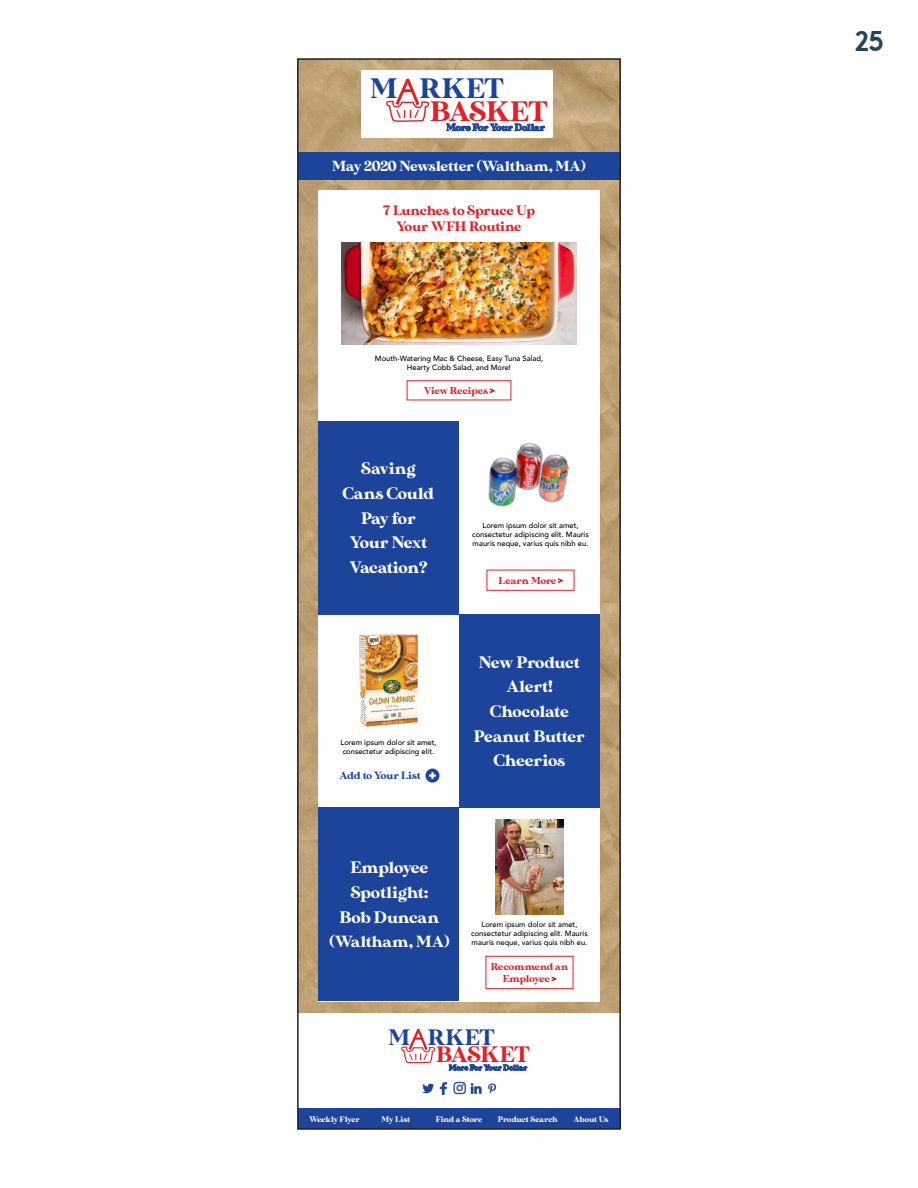
<style>
.page{position:relative;width:918px;height:1188px;background:#fff}
.page>*{position:absolute;margin:0;border:0;box-sizing:border-box;transform-origin:0 0}
.t1{font:28.5px "A Pompadour Bold Sample";color:#264653}
.t2{font:28.05px "MADE Sunflower";letter-spacing:-.02em;color:#e41f25}
.t3{font:28.05px "MADE Sunflower";color:#1d449b}
.t4{font:22.35px "MADE Sunflower";letter-spacing:-.02em;color:#e41f25}
.t5{font:22.35px "MADE Sunflower";color:#1d449b}
.t6{font:16.65px/24.8px "MADE Sunflower";color:#fff;text-align:center}
.t7{font:16.05px "MADE Sunflower";letter-spacing:-.01em;color:#fff}
.t8{font:14.55px "MADE Sunflower";letter-spacing:-.01em;color:#fff}
.t9{font:13.65px/16.4px "MADE Sunflower";color:#e41f25;text-align:center}
.t10{font:10.5px "MADE Sunflower";color:#1d449b}
.t11{font:10.05px/12.1px "MADE Sunflower";color:#e41f25;text-align:center}
.t12{font:9.6px "MADE Sunflower";color:#1d449b}
.t13{font:8.1px "MADE Sunflower";color:#fff}
.t14{font:8.1px "MADE Sunflower";letter-spacing:-.02em;color:#fff}
.t15{font:7.65px "MADE Sunflower";color:#1d449b}
.t16{font:500 7.5px/9px "Avenir";color:#000;text-align:center}
</style>
<div class="page">
<img style="left:300px;top:61px;width:318px;height:92px">
<div style="left:362px;top:70px;width:191px;height:68px;background:#fff"></div>
<svg style="left:386px;top:78px;width:44px;height:44px"></svg>
<svg style="left:446px;top:124px;width:99px;height:7px"></svg>
<img style="left:300px;top:180px;width:318px;height:833px">
<div style="left:318px;top:190px;width:282px;height:811px;background:#fff"></div>
<div style="left:298px;top:153px;width:322px;height:27px;background:#1d449b"></div>
<div style="left:318px;top:421px;width:141px;height:194px;background:#1d449b"></div>
<div style="left:318px;top:808px;width:141px;height:193px;background:#1d449b"></div>
<div style="left:459px;top:615px;width:141px;height:193px;background:#1d449b"></div>
<svg style="left:489px;top:388px;width:6px;height:5px"></svg>
<div style="left:407px;top:380px;width:104px;height:20px;border:1px solid #e41f25"></div>
<img style="left:341px;top:242px;width:236px;height:102px">
<img style="left:488px;top:442px;width:81px;height:65px">
<svg style="left:558px;top:578px;width:5px;height:5px"></svg>
<div style="left:486px;top:570px;width:89px;height:21px;border:1px solid #e41f25"></div>
<img style="left:359px;top:634px;width:59px;height:93px">
<div style="left:425px;top:769px;width:14px;height:14px;background:#1d449b;border-radius:50%"></div>
<svg style="left:429px;top:772px;width:7px;height:7px"></svg>
<svg style="left:551px;top:976px;width:6px;height:6px"></svg>
<div style="left:485px;top:956px;width:89px;height:33px;border:1px solid #e41f25"></div>
<img style="left:495px;top:820px;width:69px;height:94px">
<img style="left:439px;top:1082px;width:8px;height:13px">
<img style="left:447px;top:1081px;width:18px;height:14px">
<img style="left:465px;top:1083px;width:17px;height:11px">
<img style="left:488px;top:1083px;width:9px;height:11px">
<img style="left:422px;top:1083px;width:12px;height:11px">
<svg style="left:401px;top:1029px;width:35px;height:34px"></svg>
<svg style="left:449px;top:1065px;width:78px;height:5px"></svg>
<div style="left:298px;top:1108px;width:322px;height:21px;background:#1d449b"></div>
<div style="left:297px;top:58px;width:324px;height:1072px;border:2px solid #231f20"></div>
<h2 class="t3" style="left:370px;top:73px;width:136px">M RKET</h2>
<h2 class="t2" style="left:430px;top:95px;width:119px">BASKET</h2>
<p class="t12" style="left:446px;top:122px;width:100px">More For Your Dollar</p>
<h3 class="t8" style="left:332px;top:158px;width:255px">May 2020 Newsletter (Waltham, MA)</h3>
<h3 class="t9" style="left:383px;top:203px;width:153px">7 Lunches to Spruce Up<br>Your WFH Routine</h3>
<p class="t16" style="left:375px;top:353px;width:170px">Mouth-Watering Mac &amp; Cheese, Easy Tuna Salad,<br>Hearty Cobb Salad, and More!</p>
<h3 class="t11" style="left:424px;top:385px;width:72px">View Recipes &gt;</h3>
<h3 class="t6" style="left:343px;top:457px;width:93px">Saving<br>Cans Could<br>Pay for<br>Your Next<br>Vacation?</h3>
<p class="t16" style="left:340px;top:738px;width:98px">Lorem ipsum dolor sit amet, consectetur adipiscing elit.</p>
<h3 class="t10" style="left:340px;top:770px;width:83px">Add to Your List</h3>
<p class="t16" style="left:472px;top:521px;width:118px">Lorem ipsum dolor sit amet, consectetur adipiscing elit. Mauris mauris neque, varius quis nibh eu.</p>
<h3 class="t11" style="left:499px;top:575px;width:65px">Learn More &gt;</h3>
<h3 class="t6" style="left:474px;top:651px;width:113px">New Product<br>Alert!<br>Chocolate<br>Peanut Butter<br>Cheerios</h3>
<h3 class="t6" style="left:339px;top:856px;width:102px">Employee<br>Spotlight:<br>Bob Duncan</h3>
<h3 class="t7" style="left:329px;top:933px;width:122px">(Waltham, MA)</h3>
<p class="t16" style="left:471px;top:920px;width:118px">Lorem ipsum dolor sit amet, consectetur adipiscing elit. Mauris mauris neque, varius quis nibh eu.</p>
<h3 class="t11" style="left:491px;top:961px;width:79px">Recommend an<br>Employee &gt;</h3>
<h3 class="t5" style="left:388px;top:1024px;width:108px">M RKET</h3>
<h3 class="t4" style="left:436px;top:1042px;width:95px">BASKET</h3>
<p class="t15" style="left:449px;top:1063px;width:80px">More For Your Dollar</p>
<p class="t14" style="left:309px;top:1114px;width:52px">Weekly Flyer</p>
<p class="t13" style="left:382px;top:1114px;width:30px">My List</p>
<p class="t13" style="left:436px;top:1114px;width:48px">Find a Store</p>
<p class="t13" style="left:498px;top:1114px;width:62px">Product Search</p>
<p class="t13" style="left:574px;top:1114px;width:36px">About Us</p>
<p class="t1" style="left:855px;top:30px;width:30px">25</p>
</div>
